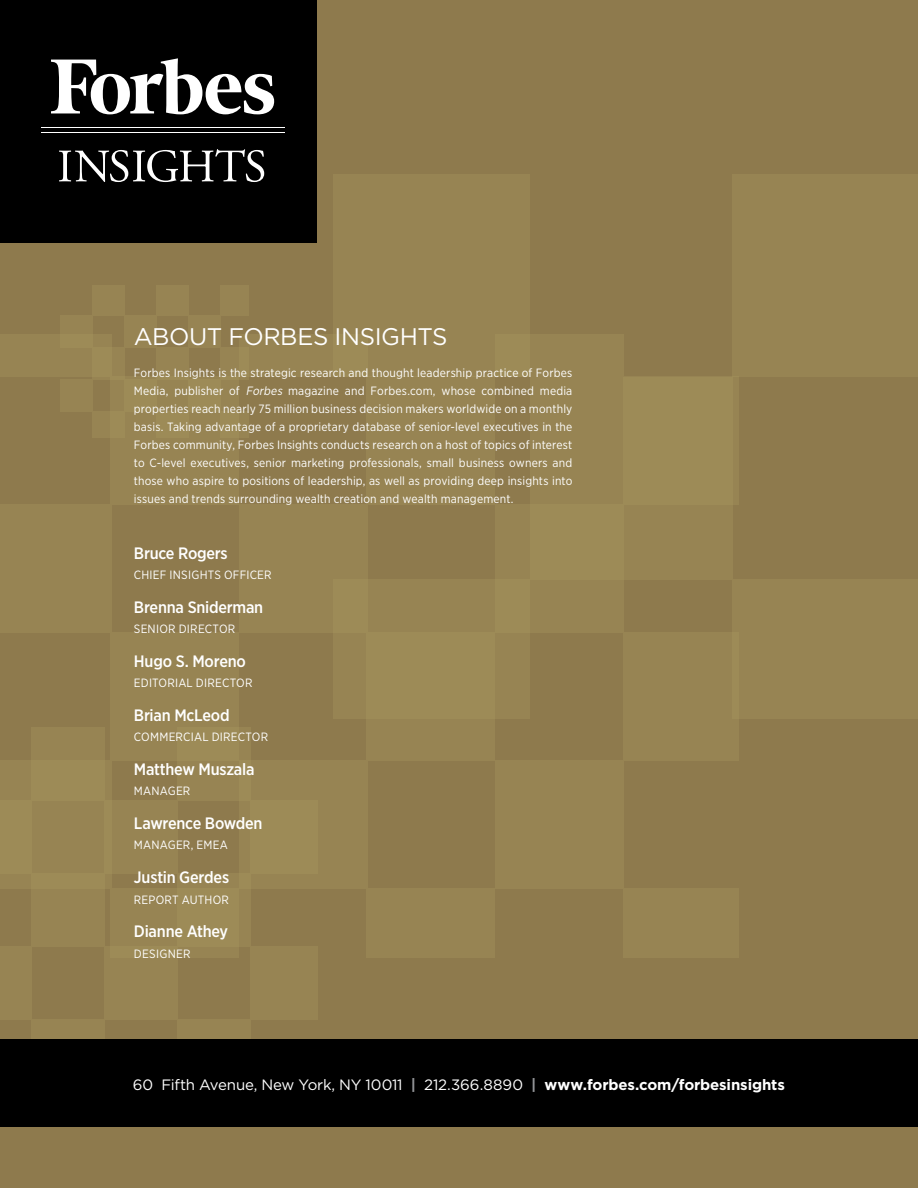
<style>
.page{position:relative;width:918px;height:1188px;background:#8e7a4d}
.page>*{position:absolute;margin:0;border:0;box-sizing:border-box;transform-origin:0 0}
.t1{font:24px "Gotham";letter-spacing:-.02em;color:#fff}
.t2{font:500 16.5px "Gotham Narrow";letter-spacing:-.015em;color:#fff}
.t3{font:15px "Gotham";letter-spacing:-.01em;color:#fff}
.t4{font:12px/18px "Gotham Narrow";letter-spacing:.015em;color:#fff;text-align:justify}
.s1{font-style:italic}
.s2{font-weight:700;color:#939598}
.s3{font-weight:700}
</style>
<div class="page">
<div style="left:92px;top:285px;width:33px;height:30px;background:#978453"></div>
<div style="left:60px;top:315px;width:32px;height:32px;background:#978453"></div>
<div style="left:92px;top:347px;width:33px;height:33px;background:#978453"></div>
<div style="left:60px;top:380px;width:32px;height:32px;background:#978453"></div>
<div style="left:92px;top:412px;width:33px;height:26px;background:#978453"></div>
<div style="left:157px;top:285px;width:32px;height:30px;background:#978453"></div>
<div style="left:125px;top:315px;width:32px;height:32px;background:#978453"></div>
<div style="left:157px;top:347px;width:32px;height:33px;background:#978453"></div>
<div style="left:221px;top:285px;width:28px;height:30px;background:#978453"></div>
<div style="left:189px;top:315px;width:32px;height:32px;background:#978453"></div>
<div style="left:221px;top:347px;width:28px;height:33px;background:#978453"></div>
<div style="left:221px;top:412px;width:28px;height:26px;background:#978453"></div>
<div style="left:0;top:946px;width:31px;height:73px;background:#978453"></div>
<div style="left:31px;top:727px;width:73px;height:73px;background:#978453"></div>
<div style="left:104px;top:800px;width:73px;height:73px;background:#978453"></div>
<div style="left:31px;top:873px;width:73px;height:73px;background:#978453"></div>
<div style="left:104px;top:946px;width:73px;height:73px;background:#978453"></div>
<div style="left:31px;top:1019px;width:73px;height:64px;background:#978453"></div>
<div style="left:177px;top:727px;width:73px;height:73px;background:#978453"></div>
<div style="left:177px;top:873px;width:73px;height:73px;background:#978453"></div>
<div style="left:250px;top:946px;width:68px;height:73px;background:#978453"></div>
<div style="left:177px;top:1019px;width:73px;height:64px;background:#978453"></div>
<div style="left:0;top:334px;width:111px;height:43px;background:#978453"></div>
<div style="left:111px;top:376px;width:128px;height:129px;background:#978453"></div>
<div style="left:0;top:505px;width:111px;height:128px;background:#978453"></div>
<div style="left:111px;top:633px;width:128px;height:128px;background:#978453"></div>
<div style="left:0;top:761px;width:111px;height:128px;background:#978453"></div>
<div style="left:111px;top:889px;width:128px;height:69px;background:#978453"></div>
<div style="left:239px;top:334px;width:128px;height:43px;background:#978453"></div>
<div style="left:367px;top:376px;width:128px;height:129px;background:#978453"></div>
<div style="left:239px;top:505px;width:128px;height:128px;background:#978453"></div>
<div style="left:367px;top:633px;width:128px;height:128px;background:#978453"></div>
<div style="left:239px;top:761px;width:128px;height:128px;background:#978453"></div>
<div style="left:367px;top:889px;width:128px;height:69px;background:#978453"></div>
<div style="left:495px;top:334px;width:128px;height:43px;background:#978453"></div>
<div style="left:623px;top:376px;width:115px;height:129px;background:#978453"></div>
<div style="left:495px;top:505px;width:128px;height:128px;background:#978453"></div>
<div style="left:623px;top:633px;width:115px;height:128px;background:#978453"></div>
<div style="left:495px;top:761px;width:128px;height:128px;background:#978453"></div>
<div style="left:623px;top:889px;width:115px;height:69px;background:#978453"></div>
<div style="left:334px;top:174px;width:196px;height:203px;background:#978453"></div>
<div style="left:530px;top:377px;width:202px;height:203px;background:#9d8b57"></div>
<div style="left:334px;top:580px;width:196px;height:139px;background:#9d8b57"></div>
<div style="left:732px;top:174px;width:186px;height:203px;background:#978453"></div>
<div style="left:732px;top:580px;width:186px;height:139px;background:#978453"></div>
<div style="left:0;top:1040px;width:918px;height:87px;background:#000"></div>
<div style="left:0;top:0;width:316px;height:242px;background:#000"></div>
<svg style="left:51px;top:58px;width:223px;height:56px"></svg>
<hr style="left:41px;top:127px;width:243px;height:1px;background:#fff">
<hr style="left:41px;top:132px;width:243px;height:1px;background:#fff">
<svg style="left:59px;top:149px;width:205px;height:33px"></svg>
<h1 class="t1" style="left:134px;top:323px;width:315px">ABOUT FORBES INSIGHTS</h1>
<p class="t4" style="left:134px;top:363px;width:440px">Forbes Insights is the strategic research and thought leadership practice of Forbes Media, publisher of <span class="s1">Forbes</span> magazine and Forbes.com, whose combined media properties reach nearly 75 million business decision makers worldwide on a monthly basis. Taking advantage of a proprietary database of senior-level executives in the Forbes community, Forbes Insights conducts research on a host of topics of interest to C-level executives, senior marketing professionals, small business owners and those who aspire to positions of leadership, as well as providing deep insights into issues and trends surrounding wealth creation and wealth management.</p>
<h2 class="t2" style="left:134px;top:543px;width:95px">Bruce Rogers</h2>
<p class="t4" style="left:134px;top:566px;width:139px">CHIEF INSIGHTS OFFICER</p>
<h2 class="t2" style="left:134px;top:597px;width:131px">Brenna Sniderman</h2>
<p class="t4" style="left:134px;top:620px;width:103px">SENIOR DIRECTOR</p>
<h2 class="t2" style="left:134px;top:651px;width:114px">Hugo S. Moreno</h2>
<p class="t4" style="left:134px;top:674px;width:120px">EDITORIAL DIRECTOR</p>
<h2 class="t2" style="left:134px;top:705px;width:97px">Brian McLeod</h2>
<p class="t4" style="left:134px;top:728px;width:136px">COMMERCIAL DIRECTOR</p>
<h2 class="t2" style="left:134px;top:759px;width:122px">Matthew Muszala</h2>
<p class="t4" style="left:134px;top:782px;width:58px">MANAGER</p>
<h2 class="t2" style="left:134px;top:813px;width:130px">Lawrence Bowden</h2>
<p class="t4" style="left:134px;top:836px;width:96px">MANAGER, EMEA</p>
<h2 class="t2" style="left:134px;top:867px;width:97px">Justin Gerdes</h2>
<p class="t4" style="left:134px;top:890px;width:97px">REPORT AUTHOR</p>
<h2 class="t2" style="left:134px;top:921px;width:96px">Dianne Athey</h2>
<p class="t4" style="left:134px;top:944px;width:58px">DESIGNER</p>
<p class="t3" style="left:133px;top:1076px;width:653px">60 Fifth Avenue, New York, NY 10011 <span class="s2">|</span> 212.366.8890 <span class="s2">|</span> <span class="s3">www.forbes.com/forbesinsights</span></p>
</div>
